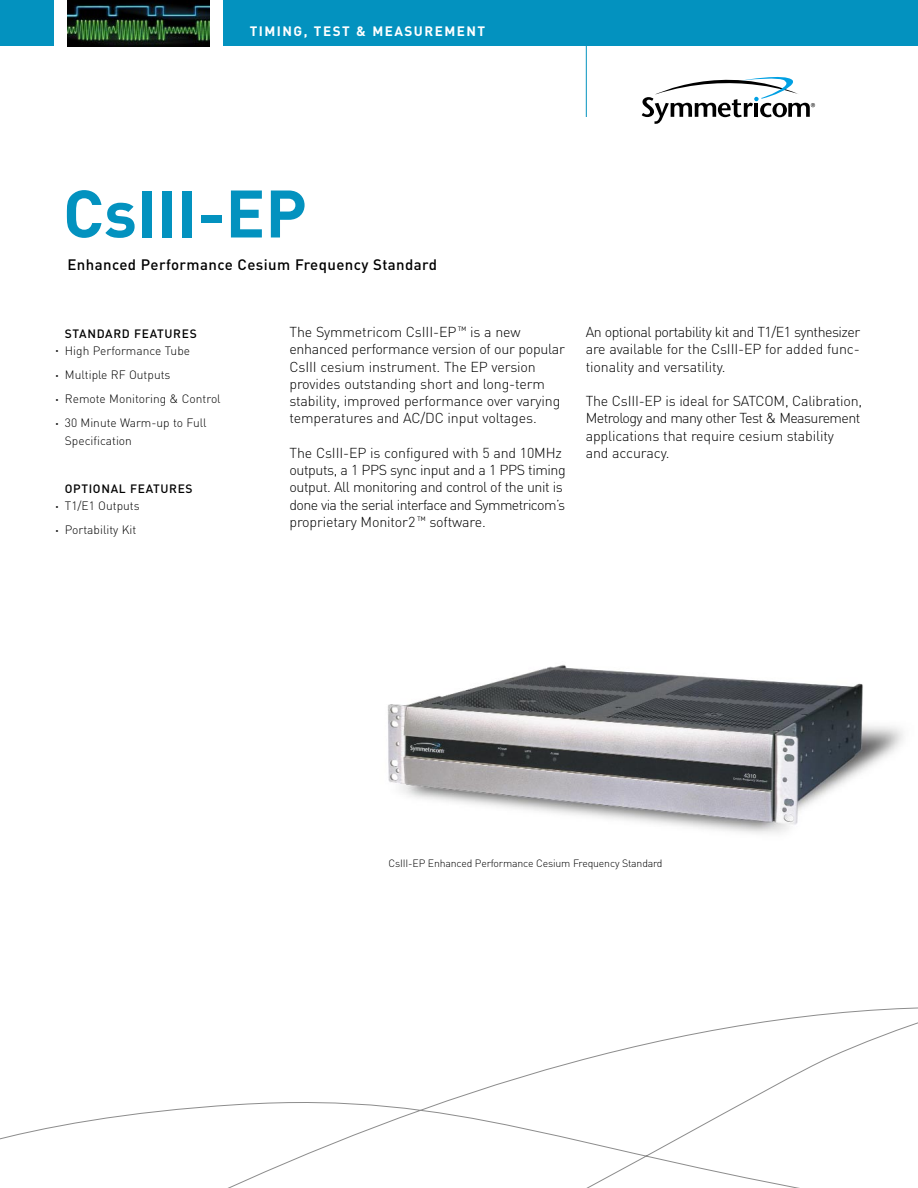
<style>
.page{position:relative;width:918px;height:1188px;background:#fff}
.page>*{position:absolute;margin:0;border:0;box-sizing:border-box;transform-origin:0 0}
.t1{font:700 66px "DIN";color:#0392bf}
.t2{font:500 15px "DIN";letter-spacing:.025em;color:#000}
.t3{font:300 14.25px/17.2px "DIN";letter-spacing:-.015em;color:#000}
.t4{font:700 13.5px "DIN";letter-spacing:.11em;color:#fff}
.t5{font:300 12px/17.2px "DIN";color:#000}
.t6{font:500 12px "DIN";letter-spacing:.055em;color:#000}
.t7{font:300 10.5px "DIN";letter-spacing:-.015em;color:#000}
.s1{font-size:6px}
</style>
<div class="page">
<div style="left:223px;top:0;width:695px;height:46px;background:#0392bf"></div>
<div style="left:0;top:0;width:54px;height:46px;background:#0392bf"></div>
<hr style="left:586px;top:35px;width:1px;height:82px;background:#0392bf">
<svg style="left:641px;top:77px;width:175px;height:47px"></svg>
<img style="left:388px;top:664px;width:515px;height:170px">
<img style="left:68px;top:0;width:141px;height:46px">
<svg style="left:0;top:1007px;width:918px;height:181px"></svg>
<p class="t4" style="left:250px;top:26px;width:237px">TIMING, TEST &amp; MEASUREMENT</p>
<h1 class="t1" style="left:63px;top:191px;width:245px">CsIII-EP</h1>
<p class="t2" style="left:68px;top:260px;width:371px">Enhanced Performance Cesium Frequency Standard</p>
<p class="t6" style="left:65px;top:329px;width:133px">STANDARD FEATURES</p>
<p class="t5" style="left:56px;top:343px;width:136px"><span class="s1">•</span> High Performance Tube</p>
<p class="t5" style="left:56px;top:368px;width:117px"><span class="s1">•</span> Multiple RF Outputs</p>
<p class="t5" style="left:56px;top:392px;width:167px"><span class="s1">•</span> Remote Monitoring &amp; Control</p>
<p class="t5" style="left:65px;top:416px;width:143px;text-indent:-9px"><span class="s1">•</span> 30 Minute Warm-up to Full<br>Specification</p>
<p class="t6" style="left:65px;top:484px;width:129px">OPTIONAL FEATURES</p>
<p class="t5" style="left:56px;top:499px;width:86px"><span class="s1">•</span> T1/E1 Outputs</p>
<p class="t5" style="left:56px;top:523px;width:82px"><span class="s1">•</span> Portability Kit</p>
<p class="t3" style="left:289px;top:325px;width:277px">The Symmetricom CsIII-EP <sup>™</sup> is a new enhanced performance version of our popular CsIII cesium instrument. The EP version provides outstanding short and long-term stability, improved performance over varying temperatures and AC/DC input voltages.</p>
<p class="t3" style="left:289px;top:446px;width:278px">The CsIII-EP is configured with 5 and 10MHz outputs, a 1 PPS sync input and a 1 PPS timing output. All monitoring and control of the unit is done via the serial interface and Symmetricom’s proprietary Monitor2 <sup>™</sup> software.</p>
<p class="t3" style="left:586px;top:325px;width:276px;text-align:justify">An optional portability kit and T1/E1 synthesizer are available for the CsIII-EP for added func&shy;tionality and versatility.</p>
<p class="t3" style="left:586px;top:394px;width:278px">The CsIII-EP is ideal for SATCOM, Calibration, Metrology and many other Test &amp; Measurement applications that require cesium stability<br>and accuracy.</p>
<p class="t7" style="left:388px;top:860px;width:276px">CsIII-EP Enhanced Performance Cesium Frequency Standard</p>
</div>
